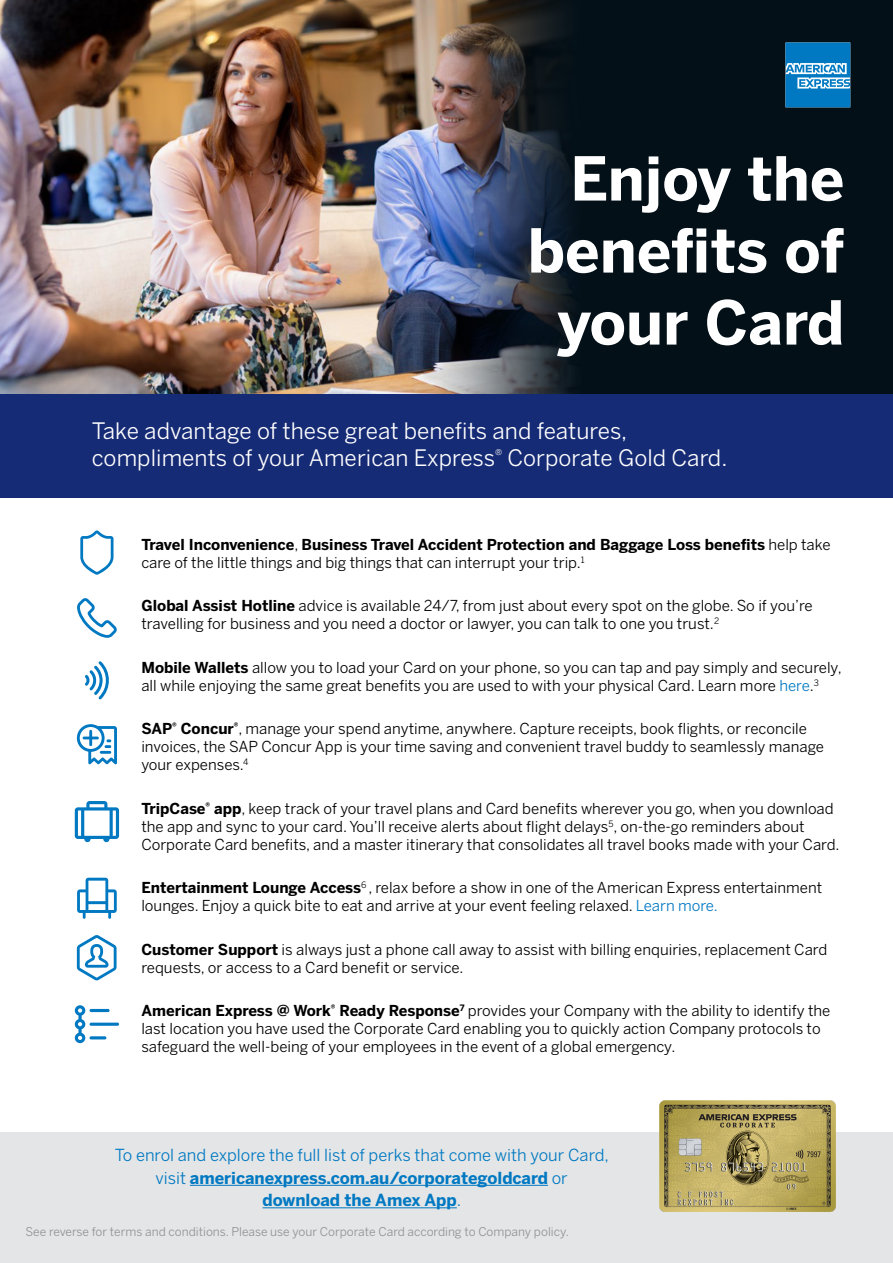
<style>
.page{position:relative;width:893px;height:1263px;background:#fff}
.page>*{position:absolute;margin:0;border:0;box-sizing:border-box;transform-origin:0 0}
.t1{font:700 60px/72px "Benton Sans";color:#fff;text-align:right}
.t2{font:22.5px/27px "Benton Sans";letter-spacing:.005em;color:#fff}
.t3{font:16.5px/22.5px "Benton Sans";color:#0079c2;text-align:center}
.t4{font:15px/18px "Benton Sans";color:#000}
.t5{font:700 15px/18px "Benton Sans";color:#000}
.t6{font:12px "Benton Sans";color:#8f9194}
.s1{font-weight:400}
.s2{font-weight:700}
.s3{color:#0079c2}
</style>
<div class="page">
<img style="left:0;top:0;width:893px;height:394px">
<div style="left:0;top:1132px;width:893px;height:131px;background:#e4e5e6"></div>
<div style="left:0;top:394px;width:893px;height:104px;background:#162b75"></div>
<svg style="left:785px;top:43px;width:65px;height:64px;background:#2d90cb"></svg>
<svg style="left:80px;top:530px;width:34px;height:45px"></svg>
<svg style="left:77px;top:598px;width:40px;height:40px"></svg>
<svg style="left:85px;top:661px;width:24px;height:38px"></svg>
<svg style="left:77px;top:724px;width:40px;height:40px"></svg>
<svg style="left:75px;top:801px;width:44px;height:41px"></svg>
<svg style="left:77px;top:878px;width:40px;height:41px"></svg>
<hr style="left:190px;top:1185px;width:358px;height:1px;background:#0079c2">
<hr style="left:263px;top:1207px;width:194px;height:1px;background:#0079c2">
<img style="left:659px;top:1100px;width:177px;height:111px">
<svg style="left:77px;top:935px;width:40px;height:45px"></svg>
<svg style="left:75px;top:1005px;width:44px;height:38px"></svg>
<h1 class="t1" style="left:528px;top:142px;width:318px">Enjoy the benefits of your Card</h1>
<h2 class="t2" style="left:92px;top:417px;width:637px">Take advantage of these great benefits and features, compliments of your American Express<sup>®</sup> Corporate Gold Card.</h2>
<p class="t5" style="left:141px;top:535px;width:691px">Travel Inconvenience<span class="s1">,</span> Business Travel Accident Protection and Baggage Loss benefits <span class="s1">help take care of the little things and big things that can interrupt your trip.</span><sup>1</sup></p>
<p class="t4" style="left:141px;top:597px;width:673px"><span class="s2">Global Assist Hotline</span> advice is available 24/7, from just about every spot on the globe. So if you’re travelling for business and you need a doctor or lawyer, you can talk to one you trust.<sup>2</sup></p>
<p class="t4" style="left:141px;top:658px;width:702px"><span class="s2">Mobile Wallets</span> allow you to load your Card on your phone, so you can tap and pay simply and securely, all while enjoying the same great benefits you are used to with your physical Card. Learn more <span class="s3">here</span>.<sup>3</sup></p>
<p class="t4" style="left:141px;top:720px;width:684px"><span class="s2">SAP</span><sup>®</sup> <span class="s2">Concur</span><sup>®</sup>, manage your spend anytime, anywhere. Capture receipts, book flights, or reconcile invoices, the SAP Concur App is your time saving and convenient travel buddy to seamlessly manage your expenses.<sup>4</sup></p>
<p class="t4" style="left:141px;top:799px;width:700px"><span class="s2">TripCase</span><sup>®</sup> <span class="s2">app</span>, keep track of your travel plans and Card benefits wherever you go, when you download the app and sync to your card. You’ll receive alerts about flight delays<sup>5</sup>, on-the-go reminders about<br>Corporate Card benefits, and a master itinerary that consolidates all travel books made with your Card.</p>
<p class="t4" style="left:141px;top:879px;width:682px"><span class="s2">Entertainment Lounge Access</span><sup>6</sup> , relax before a show in one of the American Express entertainment lounges. Enjoy a quick bite to eat and arrive at your event feeling relaxed. <span class="s3">Learn more.</span></p>
<p class="t4" style="left:141px;top:940px;width:687px"><span class="s2">Customer Support</span> is always just a phone call away to assist with billing enquiries, replacement Card requests, or access to a Card benefit or service.</p>
<p class="t4" style="left:141px;top:1002px;width:691px"><span class="s2">American Express @ Work</span><sup>®</sup> <span class="s2">Ready Response</span><sup>7</sup> provides your Company with the ability to identify the last location you have used the Corporate Card enabling you to quickly action Company protocols to safeguard the well-being of your employees in the event of a global emergency.</p>
<p class="t3" style="left:115px;top:1144px;width:495px">To enrol and explore the full list of perks that come with your Card, visit <span class="s2">americanexpress.com.au/corporategoldcard</span> or <span class="s2">download the Amex App</span>.</p>
<p class="t6" style="left:26px;top:1224px;width:545px">See reverse for terms and conditions. Please use your Corporate Card according to Company policy.</p>
</div>
